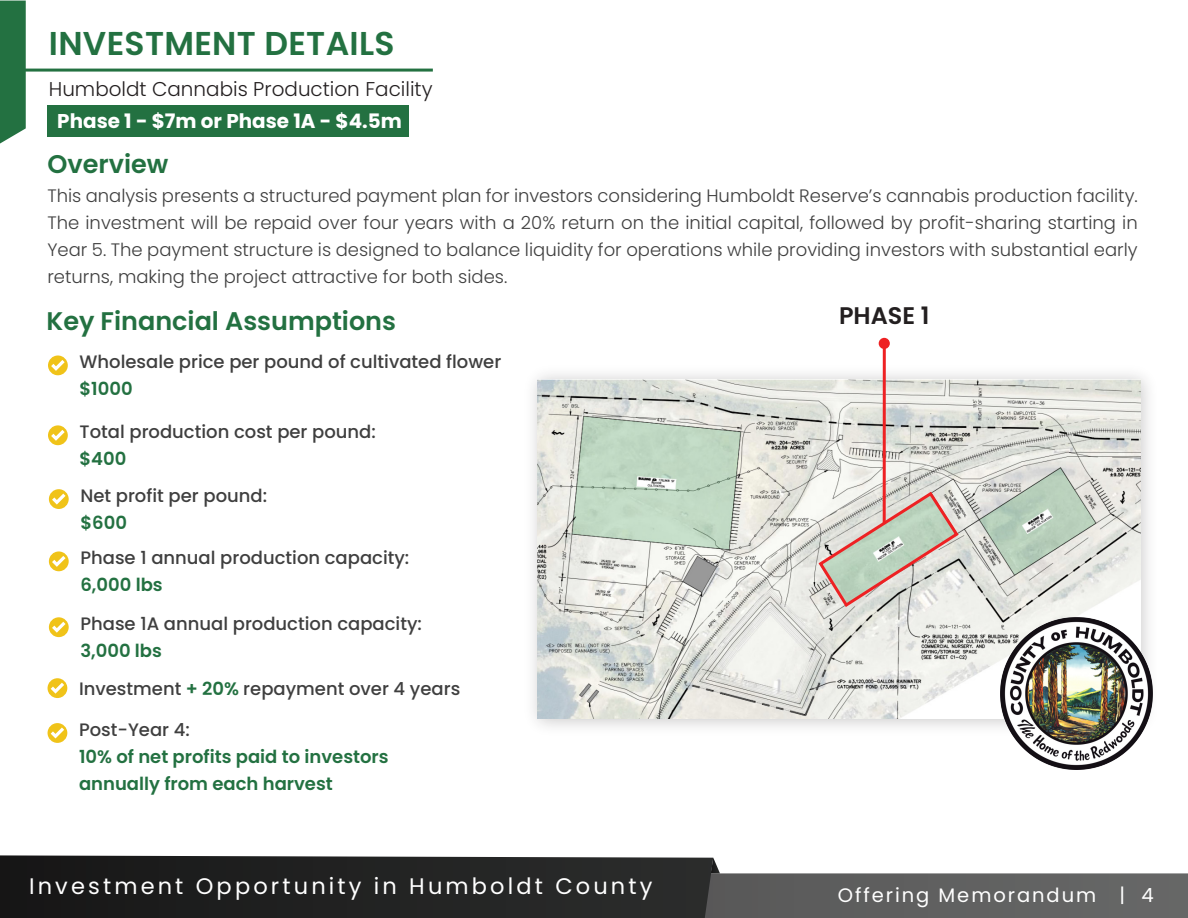
<style>
.page{position:relative;width:1188px;height:918px;background:#fff}
.page>*{position:absolute;margin:0;border:0;box-sizing:border-box;transform-origin:0 0}
.t1{font:600 33px "Poppins";letter-spacing:.01em;color:#237141}
.t2{font:600 25.5px "Poppins";color:#237141}
.t3{font:600 24px "Poppins";color:#231f20}
.t4{font:22.5px "Poppins";letter-spacing:.14em;color:#fff}
.t5{font:300 19.95px "Poppins";color:#231f20}
.t6{font:700 19.95px "Poppins";color:#fff}
.t7{font:19.5px "Poppins";letter-spacing:.1em;color:#fff}
.t8{font:300 18px/27px "Poppins";color:#3f3f3f;text-align:justify}
.t9{font:500 18px "Poppins";color:#3f3f3f}
.t10{font:600 18px/27px "Poppins";color:#237141}
.s1{font-weight:600;color:#237141}
</style>
<div class="page">
<svg style="left:713px;top:858px;width:7px;height:15px"></svg>
<div style="left:680px;top:873px;width:508px;height:45px;background:#606161"></div>
<svg style="left:0;top:855px;width:713px;height:63px;background:#262727"></svg>
<svg style="left:0;top:1px;width:26px;height:143px;background:#317a4d"></svg>
<hr style="left:20px;top:69px;width:413px;height:3px;background:#237141">
<div style="left:48px;top:356px;width:20px;height:19px;background:#f0c319;border-radius:50%"></div>
<svg style="left:51px;top:360px;width:14px;height:11px"></svg>
<svg style="left:48px;top:425px;width:20px;height:20px"></svg>
<svg style="left:51px;top:430px;width:14px;height:11px"></svg>
<div style="left:49px;top:489px;width:20px;height:20px;background:#f0c319;border-radius:50%"></div>
<svg style="left:52px;top:494px;width:14px;height:11px"></svg>
<div style="left:49px;top:551px;width:20px;height:20px;background:#f0c319;border-radius:50%"></div>
<svg style="left:52px;top:556px;width:14px;height:11px"></svg>
<div style="left:49px;top:617px;width:20px;height:20px;background:#f0c319;border-radius:50%"></div>
<svg style="left:52px;top:622px;width:14px;height:11px"></svg>
<div style="left:48px;top:723px;width:19px;height:20px;background:#f0c319;border-radius:50%"></div>
<svg style="left:51px;top:728px;width:13px;height:10px"></svg>
<div style="left:48px;top:678px;width:19px;height:20px;background:#f0c319;border-radius:50%"></div>
<svg style="left:51px;top:683px;width:13px;height:11px"></svg>
<img style="left:533px;top:358px;width:616px;height:369px">
<img style="left:538px;top:380px;width:602px;height:339px">
<svg style="left:816px;top:490px;width:145px;height:119px;background:#cfcbc2"></svg>
<hr style="left:883px;top:346px;width:3px;height:177px;background:#ee2123">
<div style="left:879px;top:338px;width:11px;height:11px;background:#ee2123;border-radius:50%"></div>
<img style="left:1000px;top:617px;width:153px;height:153px">
<div style="left:47px;top:106px;width:361px;height:31px;background:#237141"></div>
<h1 class="t1" style="left:49px;top:25px;width:347px">INVESTMENT DETAILS</h1>
<p class="t5" style="left:49px;top:78px;width:385px">Humboldt Cannabis Production Facility</p>
<p class="t6" style="left:57px;top:109px;width:346px">Phase 1 - $7m or Phase 1A - $4.5m</p>
<h2 class="t2" style="left:47px;top:149px;width:122px">Overview</h2>
<p class="t8" style="left:47px;top:182px;width:1092px">This analysis presents a structured payment plan for investors considering Humboldt Reserve’s cannabis production facility.<br>The investment will be repaid over four years with a 20% return on the initial capital, followed by profit-sharing starting in Year 5. The payment structure is designed to balance liquidity for operations while providing investors with substantial early returns, making the project attractive for both sides.</p>
<h2 class="t2" style="left:47px;top:306px;width:351px">Key Financial Assumptions</h2>
<p class="t9" style="left:80px;top:351px;width:423px">Wholesale price per pound of cultivated flower</p>
<p class="t10" style="left:80px;top:375px;width:55px">$1000</p>
<p class="t9" style="left:80px;top:421px;width:298px">Total production cost per pound:</p>
<p class="t10" style="left:80px;top:445px;width:48px">$400</p>
<p class="t9" style="left:80px;top:485px;width:188px">Net profit per pound:</p>
<p class="t10" style="left:80px;top:509px;width:48px">$600</p>
<p class="t9" style="left:80px;top:547px;width:330px">Phase 1 annual production capacity:</p>
<p class="t10" style="left:80px;top:571px;width:84px">6,000 lbs</p>
<p class="t9" style="left:80px;top:613px;width:343px">Phase 1A annual production capacity:</p>
<p class="t10" style="left:80px;top:637px;width:83px">3,000 lbs</p>
<h3 class="t3" style="left:839px;top:302px;width:92px">PHASE 1</h3>
<p class="t9" style="left:79px;top:678px;width:383px">Investment <span class="s1">+ 20%</span> repayment over 4 years</p>
<p class="t9" style="left:79px;top:719px;width:112px">Post-Year 4:</p>
<p class="t10" style="left:79px;top:743px;width:311px">10% of net profits paid to investors annually from each harvest</p>
<p class="t4" style="left:29px;top:873px;width:625px">Investment Opportunity in Humboldt County</p>
<p class="t7" style="left:838px;top:884px;width:317px">Offering Memorandum | 4</p>
</div>
